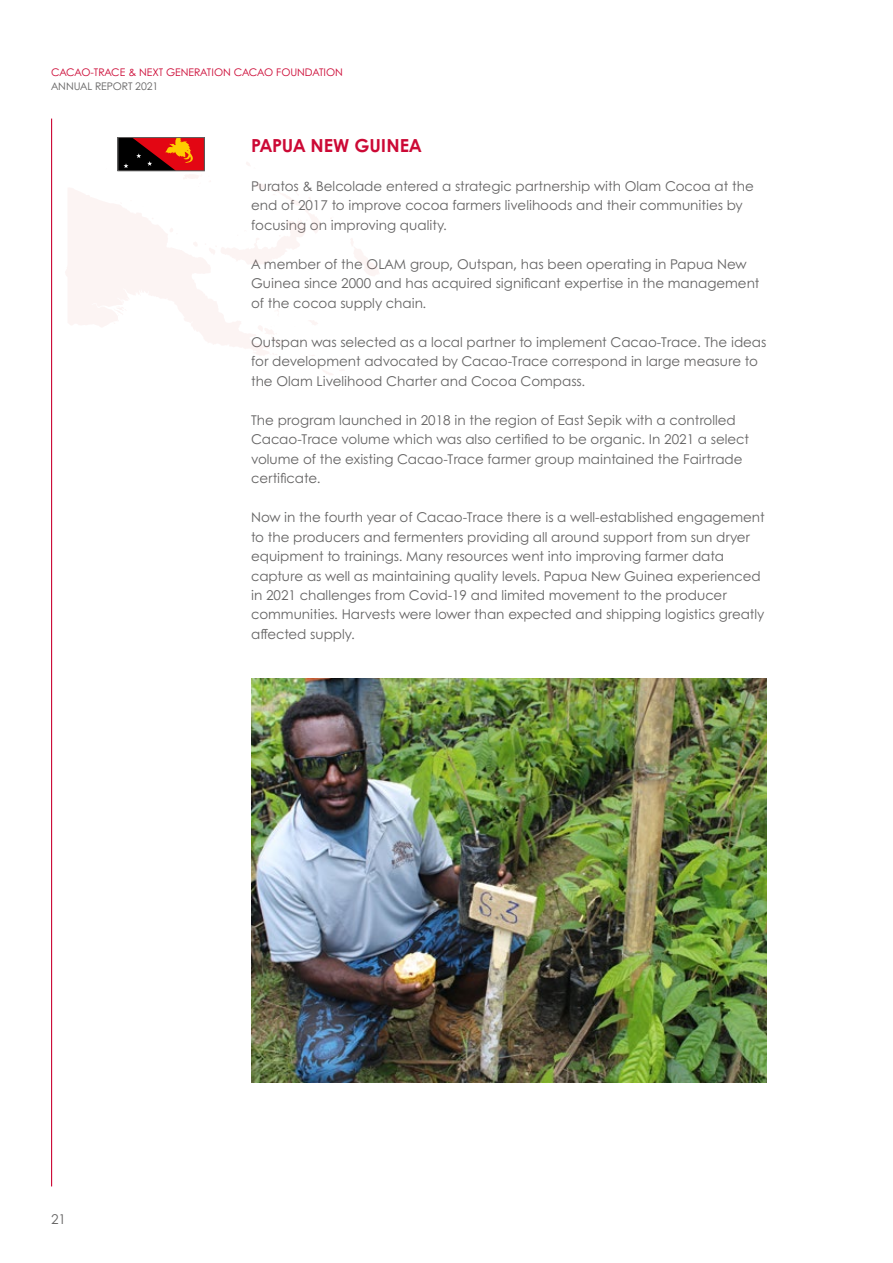
<style>
.page{position:relative;width:893px;height:1263px;background:#fff}
.page>*{position:absolute;margin:0;border:0;box-sizing:border-box;transform-origin:0 0}
.t1{font:700 18px "Century Gothic";color:#cc0935}
.t2{font:13.5px/19.5px "Century Gothic";color:#646363}
.t3{font:10.5px "Century Gothic";color:#cc0935}
.t4{font:10.5px "Century Gothic";color:#646363}
</style>
<div class="page">
<img style="left:251px;top:678px;width:516px;height:404px">
<svg style="left:120px;top:139px;width:83px;height:22px;background:#9a230a"></svg>
<div style="left:118px;top:137px;width:87px;height:34px;border:1px solid #646363"></div>
<svg style="left:65px;top:161px;width:314px;height:214px"></svg>
<hr style="left:51px;top:119px;width:1px;height:1067px;background:#cc0935">
<p class="t3" style="left:51px;top:66px;width:293px">CACAO-TRACE &amp; NEXT GENERATION CACAO FOUNDATION</p>
<p class="t4" style="left:51px;top:79px;width:109px">ANNUAL REPORT 2021</p>
<h1 class="t1" style="left:251px;top:133px;width:172px">PAPUA NEW GUINEA</h1>
<p class="t2" style="left:251px;top:176px;width:504px">Puratos &amp; Belcolade entered a strategic partnership with Olam Cocoa at the end of 2017 to improve cocoa farmers livelihoods and their communities by focusing on improving quality.</p>
<p class="t2" style="left:251px;top:254px;width:510px">A member of the OLAM group, Outspan, has been operating in Papua New<br>Guinea since 2000 and has acquired significant expertise in the management of the cocoa supply chain.</p>
<p class="t2" style="left:251px;top:332px;width:517px">Outspan was selected as a local partner to implement Cacao-Trace. The ideas for development advocated by Cacao-Trace correspond in large measure to the Olam Livelihood Charter and Cocoa Compass.</p>
<p class="t2" style="left:251px;top:410px;width:499px">The program launched in 2018 in the region of East Sepik with a controlled Cacao-Trace volume which was also certified to be organic. In 2021 a select volume of the existing Cacao-Trace farmer group maintained the Fairtrade certificate.</p>
<p class="t2" style="left:251px;top:507px;width:515px">Now in the fourth year of Cacao-Trace there is a well-established engagement to the producers and fermenters providing all around support from sun dryer equipment to trainings. Many resources went into improving farmer data capture as well as maintaining quality levels. Papua New Guinea experienced in 2021 challenges from Covid-19 and limited movement to the producer communities. Harvests were lower than expected and shipping logistics greatly affected supply.</p>
<p class="t2" style="left:51px;top:1209px;width:16px">21</p>
</div>
